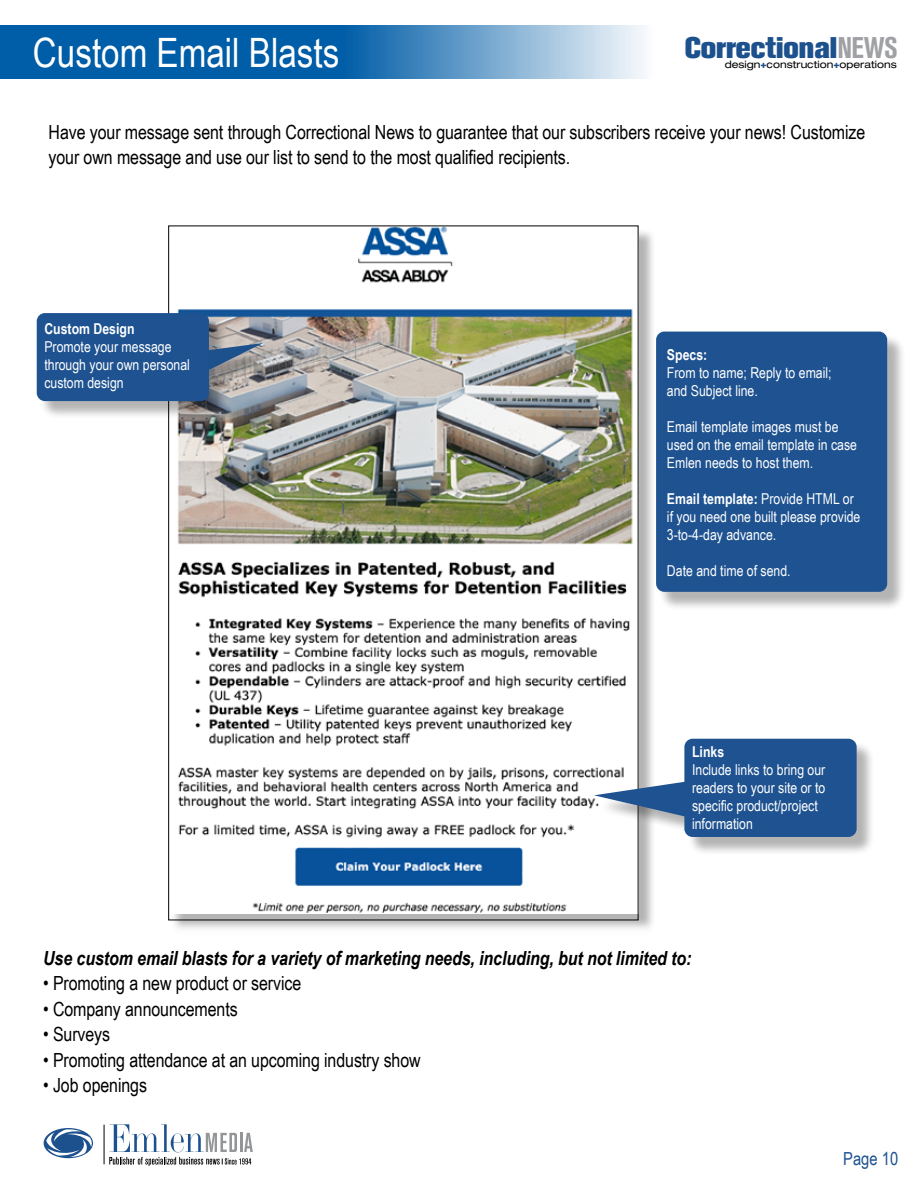
<style>
.page{position:relative;width:918px;height:1188px;background:#fff}
.page>*{position:absolute;margin:0;border:0;box-sizing:border-box;transform-origin:0 0}
.t1{font:40.5px "Arial Narrow";color:#fff}
.t2{font:800 29.7px "Akzidenz Grotesk BE";color:#1c518e}
.t3{font:19.5px/25.5px "Arial Narrow";letter-spacing:-.005em;color:#000}
.t4{font:italic 700 19.5px "Arial Narrow";letter-spacing:-.005em;color:#000}
.t5{font:18px "Arial Narrow";color:#1c518e}
.t6{font:15px/18px "Arial Narrow";color:#fff}
.t7{font:700 15px "Arial Narrow";color:#fff}
.t8{font:expanded 10.2px "Helvetica Neue";color:#000}
.s1{font-weight:700;font-stretch:condensed;color:#9fa1a4}
.s2{font-weight:900;color:#1c518e}
.s3{font-weight:700}
</style>
<div class="page">
<svg style="left:0;top:25px;width:643px;height:54px;background:#3880ba"></svg>
<div style="left:171px;top:228px;width:485px;height:710px;background:#000;opacity:.3"></div>
<img style="left:171px;top:228px;width:465px;height:686px">
<div style="left:44px;top:1128px;width:49px;height:30px;background:#1c518e;border-radius:50%"></div>
<svg style="left:46px;top:1129px;width:46px;height:28px"></svg>
<hr style="left:104px;top:1125px;width:1px;height:39px;background:#000">
<svg style="left:109px;top:1124px;width:144px;height:42px"></svg>
<div style="left:39px;top:315px;width:241px;height:105px;background:#000;opacity:.3"></div>
<svg style="left:209px;top:343px;width:54px;height:41px;background:#7e8793"></svg>
<div style="left:37px;top:313px;width:172px;height:88px;background:#1e5290;border-radius:8px"></div>
<div style="left:598px;top:741px;width:278px;height:114px;background:#000;opacity:.3"></div>
<div style="left:684px;top:739px;width:173px;height:98px;background:#1e5290;border-radius:8px"></div>
<svg style="left:594px;top:781px;width:91px;height:36px"></svg>
<div style="left:658px;top:334px;width:248px;height:277px;background:#000;opacity:.3"></div>
<div style="left:656px;top:332px;width:231px;height:260px;background:#1e5290;border-radius:8px"></div>
<h1 class="t1" style="left:33px;top:23px;width:308px">Custom Email Blasts</h1>
<h2 class="t2" style="left:685px;top:30px;width:215px">Correctional<span class="s1">NEWS</span></h2>
<p class="t8" style="left:725px;top:59px;width:174px">design<span class="s2">+</span>construction<span class="s2">+</span>operations</p>
<h3 class="t3" style="left:49px;top:118px;width:818px">Have your message sent through Correctional News to guarantee that our subscribers receive your news! Customize your own message and use our list to send to the most qualified recipients.</h3>
<p class="t7" style="left:44px;top:318px;width:92px">Custom Design</p>
<p class="t6" style="left:44px;top:337px;width:147px">Promote your message through your own personal custom design</p>
<p class="t7" style="left:667px;top:344px;width:42px">Specs:</p>
<p class="t6" style="left:667px;top:363px;width:166px">From to name; Reply to email; and Subject line.</p>
<p class="t6" style="left:667px;top:417px;width:192px">Email template images must be used on the email template in case<br>Emlen needs to host them.</p>
<p class="t6" style="left:667px;top:489px;width:195px"><span class="s3">Email template:</span> Provide HTML or if you need one built please provide<br>3-to-4-day advance.</p>
<p class="t6" style="left:667px;top:561px;width:125px">Date and time of send.</p>
<p class="t7" style="left:692px;top:740px;width:34px">Links</p>
<p class="t6" style="left:692px;top:760px;width:135px">Include links to bring our readers to your site or to specific product/project information</p>
<h3 class="t4" style="left:43px;top:943px;width:650px">Use custom email blasts for a variety of marketing needs, including, but not limited to:</h3>
<h3 class="t3" style="left:43px;top:970px;width:260px">• Promoting a new product or service</h3>
<h3 class="t3" style="left:43px;top:995px;width:196px">• Company announcements</h3>
<h3 class="t3" style="left:43px;top:1021px;width:69px">• Surveys</h3>
<h3 class="t3" style="left:43px;top:1046px;width:379px">• Promoting attendance at an upcoming industry show</h3>
<h3 class="t3" style="left:43px;top:1072px;width:105px">• Job openings</h3>
<p class="t5" style="left:843px;top:1146px;width:56px">Page 10</p>
</div>
